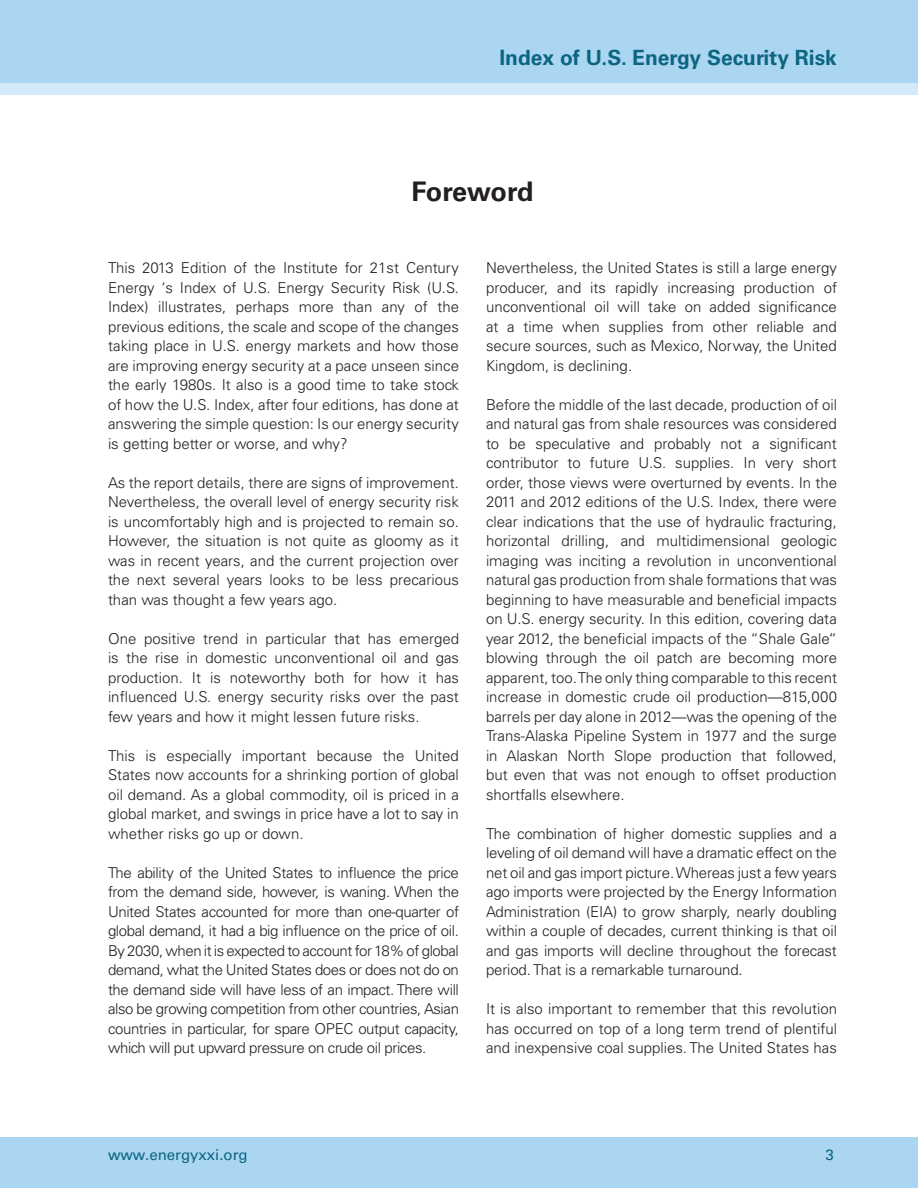
<style>
.page{position:relative;width:918px;height:1188px;background:#fff}
.page>*{position:absolute;margin:0;border:0;box-sizing:border-box;transform-origin:0 0}
.headline{font:700 27px "Univers LT Std";letter-spacing:-.02em;color:#231f20}
.t1{font:700 21px "Univers LT Std";color:#0d6581}
.bodycopy{font:300 15px/19.5px "Univers LT Std";color:#231f20;text-align:justify}
.t2{font:15px "Univers LT Std";color:#0d6581}
</style>
<div class="page">
<div style="left:0;top:1137px;width:918px;height:51px;background:#aad6f2"></div>
<div style="left:0;top:0;width:918px;height:83px;background:#aad6f2"></div>
<div style="left:0;top:83px;width:918px;height:11px;background:#d4eaf8"></div>
<h2 class="t1" style="left:499px;top:46px;width:339px">Index of U.S. Energy Security Risk</h2>
<p class="headline" style="left:411px;top:175px;width:124px">Foreword</p>
<p class="bodycopy" style="left:108px;top:258px;width:353px">This 2013 Edition of the Institute for 21st Century Energy ‘s Index of U.S. Energy Security Risk (U.S.<br>Index) illustrates, perhaps more than any of the previous editions, the scale and scope of the changes taking place in U.S. energy markets and how those are improving energy security at a pace unseen since the early 1980s. It also is a good time to take stock of how the U.S. Index, after four editions, has done at answering the simple question: Is our energy security is getting better or worse, and why?</p>
<p class="bodycopy" style="left:108px;top:472px;width:352px">As the report details, there are signs of improvement.<br>Nevertheless, the overall level of energy security risk is uncomfortably high and is projected to remain so.<br>However, the situation is not quite as gloomy as it was in recent years, and the current projection over the next several years looks to be less precarious than was thought a few years ago.</p>
<p class="bodycopy" style="left:108px;top:628px;width:353px">One positive trend in particular that has emerged is the rise in domestic unconventional oil and gas production. It is noteworthy both for how it has influenced U.S. energy security risks over the past few years and how it might lessen future risks.</p>
<p class="bodycopy" style="left:108px;top:745px;width:352px">This is especially important because the United States now accounts for a shrinking portion of global oil demand. As a global commodity, oil is priced in a global market, and swings in price have a lot to say in whether risks go up or down.</p>
<p class="bodycopy" style="left:108px;top:862px;width:353px">The ability of the United States to influence the price from the demand side, however, is waning. When the United States accounted for more than one-quarter of global demand, it had a big influence on the price of oil.<br>By 2030, when it is expected to account for 18% of global demand, what the United States does or does not do on the demand side will have less of an impact. There will also be growing competition from other countries, Asian countries in particular, for spare OPEC output capacity, which will put upward pressure on crude oil prices.</p>
<p class="bodycopy" style="left:486px;top:258px;width:353px">Nevertheless, the United States is still a large energy producer, and its rapidly increasing production of unconventional oil will take on added significance at a time when supplies from other reliable and secure sources, such as Mexico, Norway, the United Kingdom, is declining.</p>
<p class="bodycopy" style="left:486px;top:394px;width:353px">Before the middle of the last decade, production of oil and natural gas from shale resources was considered to be speculative and probably not a significant contributor to future U.S. supplies. In very short order, those views were overturned by events. In the 2011 and 2012 editions of the U.S. Index, there were clear indications that the use of hydraulic fracturing, horizontal drilling, and multidimensional geologic imaging was inciting a revolution in unconventional natural gas production from shale formations that was beginning to have measurable and beneficial impacts on U.S. energy security. In this edition, covering data year 2012, the beneficial impacts of the “Shale Gale“ blowing through the oil patch are becoming more apparent, too. The only thing comparable to this recent increase in domestic crude oil production—815,000 barrels per day alone in 2012—was the opening of the Trans-Alaska Pipeline System in 1977 and the surge in Alaskan North Slope production that followed, but even that was not enough to offset production shortfalls elsewhere.</p>
<p class="bodycopy" style="left:486px;top:823px;width:353px">The combination of higher domestic supplies and a leveling of oil demand will have a dramatic effect on the net oil and gas import picture. Whereas just a few years ago imports were projected by the Energy Information Administration (EIA) to grow sharply, nearly doubling within a couple of decades, current thinking is that oil and gas imports will decline throughout the forecast period. That is a remarkable turnaround.</p>
<p class="bodycopy" style="left:486px;top:999px;width:353px">It is also important to remember that this revolution has occurred on top of a long term trend of plentiful and inexpensive coal supplies. The United States has</p>
<p class="t2" style="left:108px;top:1146px;width:141px">www.energyxxi.org</p>
<p class="t2" style="left:826px;top:1146px;width:10px">3</p>
</div>
